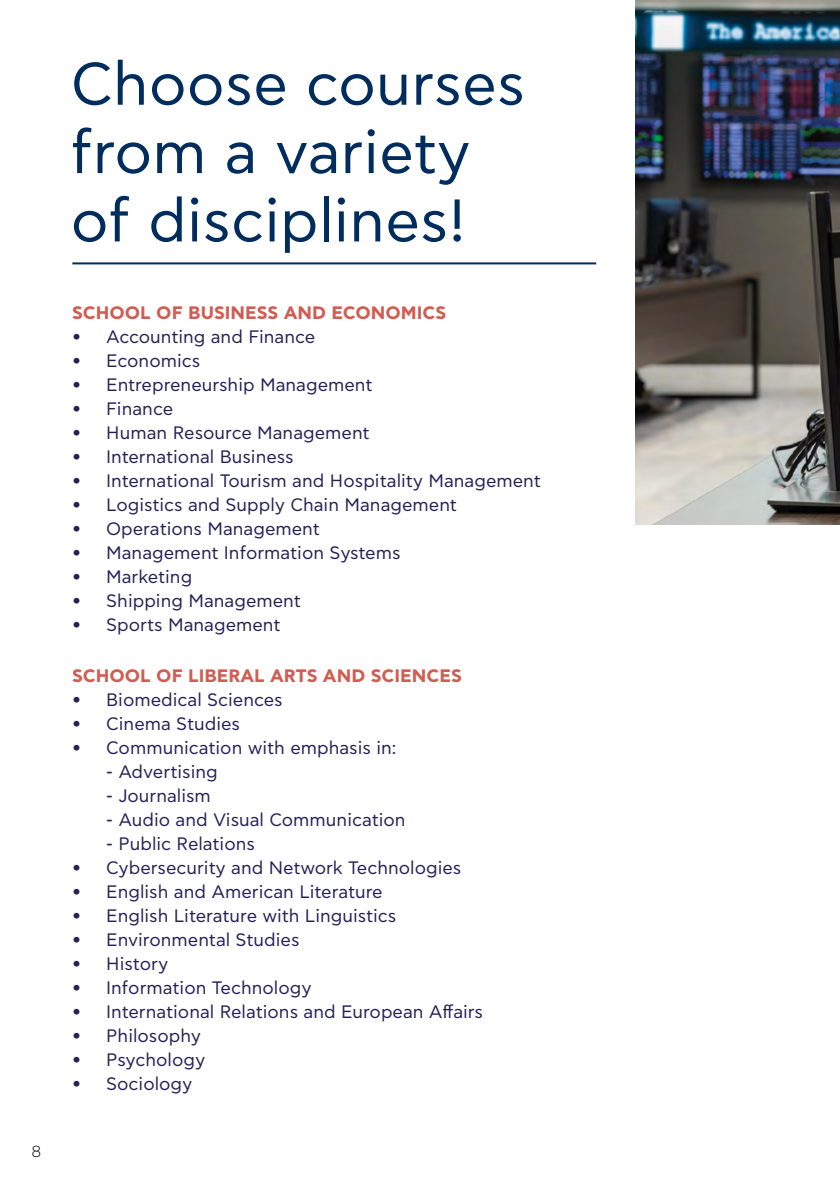
<style>
.page{position:relative;width:840px;height:1191px;background:#fff}
.page>*{position:absolute;margin:0;border:0;box-sizing:border-box;transform-origin:0 0}
.t1{font:60px/68.4px "CF Asty Std";color:#002d5d}
.t2{font:18px "CF Asty Std";color:#252158}
.t3{font:700 18px "CF Asty Std";color:#d15c51}
.t4{font:300 16px "CF Asty Std";color:#000}
</style>
<div class="page">
<hr style="left:72px;top:262px;width:524px;height:2px;background:#002d5d">
<img style="left:635px;top:0;width:204px;height:524px">
<p class="t4" style="left:31px;top:1142px;width:11px">8</p>
<h1 class="t1" style="left:71px;top:52px;width:456px">Choose courses from a variety of disciplines!</h1>
<p class="t3" style="left:72px;top:302px;width:375px">SCHOOL OF BUSINESS AND ECONOMICS</p>
<p class="t2" style="left:72px;top:327px;width:244px">• Accounting and Finance</p>
<p class="t2" style="left:72px;top:351px;width:130px">• Economics</p>
<p class="t2" style="left:72px;top:375px;width:301px">• Entrepreneurship Management</p>
<p class="t2" style="left:72px;top:399px;width:102px">• Finance</p>
<p class="t2" style="left:72px;top:423px;width:299px">• Human Resource Management</p>
<p class="t2" style="left:72px;top:447px;width:223px">• International Business</p>
<p class="t2" style="left:72px;top:471px;width:470px">• International Tourism and Hospitality Management</p>
<p class="t2" style="left:72px;top:495px;width:386px">• Logistics and Supply Chain Management</p>
<p class="t2" style="left:72px;top:519px;width:249px">• Operations Management</p>
<p class="t2" style="left:72px;top:543px;width:330px">• Management Information Systems</p>
<p class="t2" style="left:72px;top:567px;width:122px">• Marketing</p>
<p class="t2" style="left:72px;top:591px;width:230px">• Shipping Management</p>
<p class="t2" style="left:72px;top:615px;width:210px">• Sports Management</p>
<p class="t3" style="left:72px;top:665px;width:391px">SCHOOL OF LIBERAL ARTS AND SCIENCES</p>
<p class="t2" style="left:72px;top:690px;width:212px">• Biomedical Sciences</p>
<p class="t2" style="left:72px;top:714px;width:169px">• Cinema Studies</p>
<p class="t2" style="left:72px;top:738px;width:325px">• Communication with emphasis in:</p>
<p class="t2" style="left:106px;top:762px;width:113px">- Advertising</p>
<p class="t2" style="left:106px;top:786px;width:106px">- Journalism</p>
<p class="t2" style="left:106px;top:810px;width:301px">- Audio and Visual Communication</p>
<p class="t2" style="left:106px;top:834px;width:150px">- Public Relations</p>
<p class="t2" style="left:72px;top:858px;width:390px">• Cybersecurity and Network Technologies</p>
<p class="t2" style="left:72px;top:882px;width:312px">• English and American Literature</p>
<p class="t2" style="left:72px;top:906px;width:325px">• English Literature with Linguistics</p>
<p class="t2" style="left:72px;top:930px;width:229px">• Environmental Studies</p>
<p class="t2" style="left:72px;top:954px;width:98px">• History</p>
<p class="t2" style="left:72px;top:978px;width:241px">• Information Technology</p>
<p class="t2" style="left:72px;top:1002px;width:412px">• International Relations and European Affairs</p>
<p class="t2" style="left:72px;top:1025px;width:130px">• Philosophy</p>
<p class="t2" style="left:72px;top:1049px;width:134px">• Psychology</p>
<p class="t2" style="left:72px;top:1073px;width:122px">• Sociology</p>
</div>
